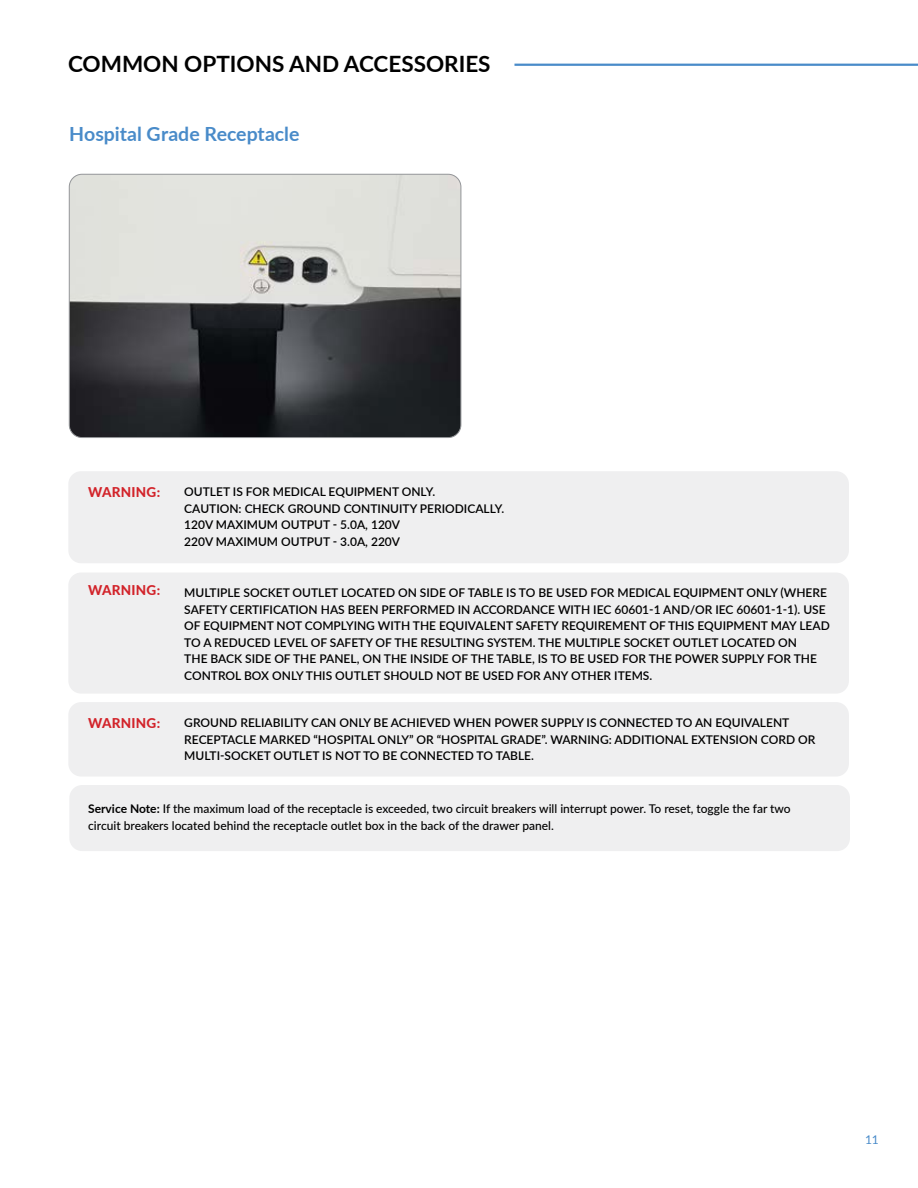
<style>
.page{position:relative;width:918px;height:1188px;background:#fff}
.page>*{position:absolute;margin:0;border:0;box-sizing:border-box;transform-origin:0 0}
.t1{font:700 22.5px "Lato";color:#000}
.t2{font:700 19.5px "Lato";color:#498bc9}
.t3{font:800 13.5px "Lato";letter-spacing:.02em;color:#d2232a}
.t4{font:600 12px/16.5px "Lato";color:#000}
.t5{font:500 12px/16.5px "Lato";color:#000}
.t6{font:12px "Lato";color:#498bc9}
.s1{font-weight:700}
</style>
<div class="page">
<hr style="left:514px;top:64px;width:404px;height:2px;background:#498bc9">
<img style="left:69px;top:174px;width:392px;height:264px">
<div style="left:69px;top:174px;width:392px;height:264px;border:1px solid #939598;border-radius:13px"></div>
<div style="left:68px;top:573px;width:781px;height:121px;background:#efeff0;border-radius:13px"></div>
<div style="left:68px;top:471px;width:781px;height:92px;background:#efeff0;border-radius:13px"></div>
<div style="left:68px;top:702px;width:781px;height:75px;background:#efeff0;border-radius:13px"></div>
<div style="left:69px;top:785px;width:781px;height:66px;background:#efeff0;border-radius:13px"></div>
<h1 class="t1" style="left:68px;top:47px;width:424px">COMMON OPTIONS AND ACCESSORIES</h1>
<h2 class="t2" style="left:69px;top:119px;width:232px">Hospital Grade Receptacle</h2>
<p class="t3" style="left:88px;top:482px;width:73px">WARNING:</p>
<p class="t4" style="left:184px;top:483px;width:322px">OUTLET IS FOR MEDICAL EQUIPMENT ONLY.<br>CAUTION: CHECK GROUND CONTINUITY PERIODICALLY.<br>120V MAXIMUM OUTPUT - 5.0A, 120V<br>220V MAXIMUM OUTPUT - 3.0A, 220V</p>
<p class="t3" style="left:88px;top:580px;width:73px">WARNING:</p>
<p class="t4" style="left:184px;top:584px;width:647px">MULTIPLE SOCKET OUTLET LOCATED ON SIDE OF TABLE IS TO BE USED FOR MEDICAL EQUIPMENT ONLY (WHERE SAFETY CERTIFICATION HAS BEEN PERFORMED IN ACCORDANCE WITH IEC 60601-1 AND/OR IEC 60601-1-1). USE OF EQUIPMENT NOT COMPLYING WITH THE EQUIVALENT SAFETY REQUIREMENT OF THIS EQUIPMENT MAY LEAD TO A REDUCED LEVEL OF SAFETY OF THE RESULTING SYSTEM. THE MULTIPLE SOCKET OUTLET LOCATED ON<br>THE BACK SIDE OF THE PANEL, ON THE INSIDE OF THE TABLE, IS TO BE USED FOR THE POWER SUPPLY FOR THE CONTROL BOX ONLY THIS OUTLET SHOULD NOT BE USED FOR ANY OTHER ITEMS.</p>
<p class="t3" style="left:88px;top:713px;width:73px">WARNING:</p>
<p class="t4" style="left:184px;top:714px;width:633px">GROUND RELIABILITY CAN ONLY BE ACHIEVED WHEN POWER SUPPLY IS CONNECTED TO AN EQUIVALENT<br>RECEPTACLE MARKED “HOSPITAL ONLY” OR “HOSPITAL GRADE”. WARNING: ADDITIONAL EXTENSION CORD OR<br>MULTI-SOCKET OUTLET IS NOT TO BE CONNECTED TO TABLE.</p>
<p class="t5" style="left:88px;top:800px;width:704px"><span class="s1">Service Note:</span> If the maximum load of the receptacle is exceeded, two circuit breakers will interrupt power. To reset, toggle the far two circuit breakers located behind the receptacle outlet box in the back of the drawer panel.</p>
<p class="t6" style="left:865px;top:1131px;width:15px">11</p>
</div>
